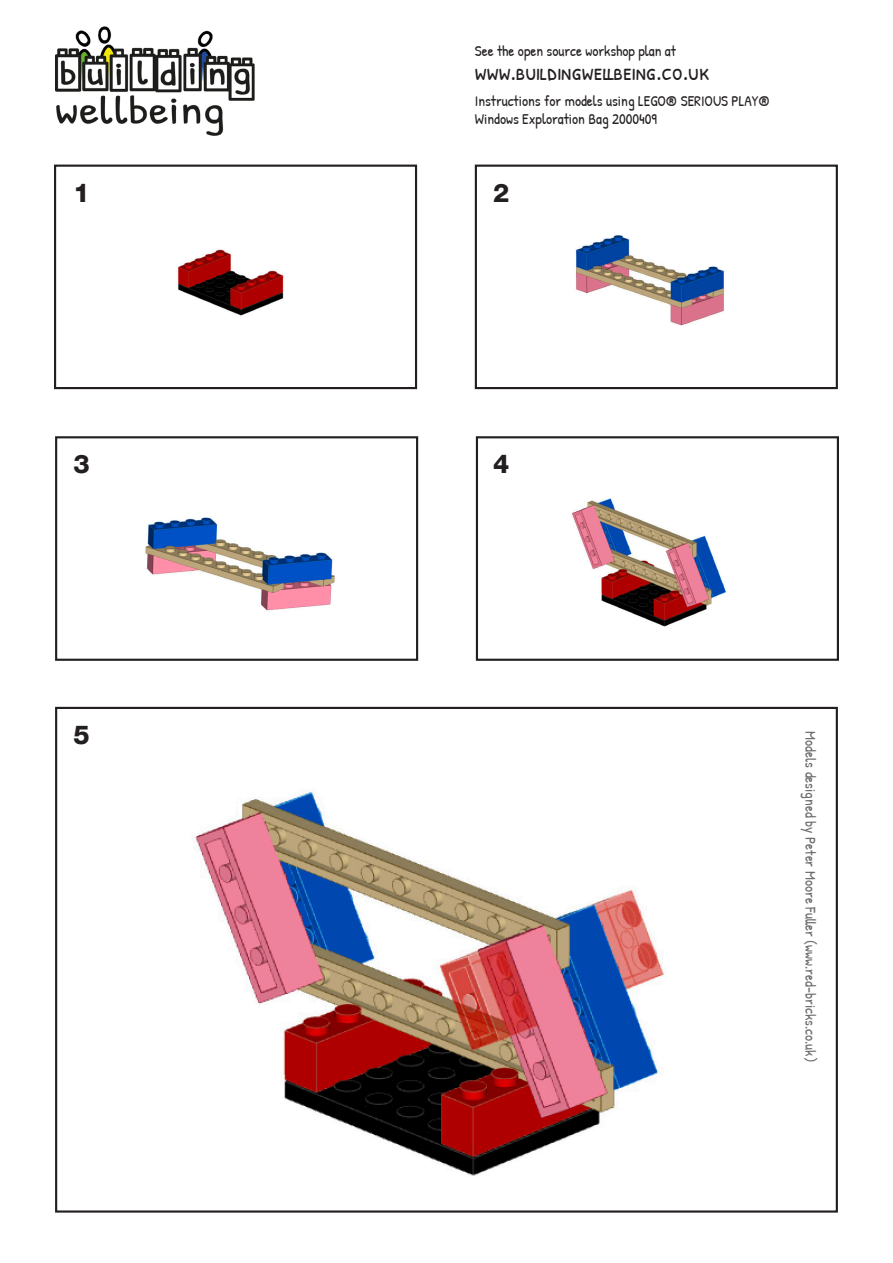
<style>
.page{position:relative;width:893px;height:1263px;background:#fff}
.page>*{position:absolute;margin:0;border:0;box-sizing:border-box;transform-origin:0 0}
.t1{font:800 25.8px "Helvetica Neue LT Com";color:#231f20}
.t2{font:24px "Patrick Hand SC";color:#231f20}
.t3{font:15px/18px "Patrick Hand";color:#231f20}
.t4{font:15px "Patrick Hand";color:#6c6d70}
</style>
<div class="page">
<img style="left:177px;top:249px;width:107px;height:67px">
<div style="left:54px;top:165px;width:363px;height:224px;border:2px solid #231f20"></div>
<img style="left:575px;top:235px;width:149px;height:91px">
<div style="left:475px;top:165px;width:363px;height:224px;border:2px solid #231f20"></div>
<img style="left:145px;top:517px;width:190px;height:94px">
<div style="left:55px;top:436px;width:363px;height:225px;border:2px solid #231f20"></div>
<img style="left:572px;top:498px;width:154px;height:129px">
<div style="left:476px;top:436px;width:363px;height:225px;border:2px solid #231f20"></div>
<img style="left:193px;top:790px;width:472px;height:386px">
<img style="left:55px;top:26px;width:200px;height:110px">
<p class="t1" style="left:73px;top:178px;width:18px">1</p>
<p class="t1" style="left:73px;top:448px;width:18px">3</p>
<p class="t1" style="left:73px;top:719px;width:18px">5</p>
<p class="t3" style="left:475px;top:41px;width:203px">See the open source workshop plan at</p>
<p class="t2" style="left:475px;top:55px;width:237px">www.buildingwellbeing.co.uk</p>
<p class="t3" style="left:475px;top:92px;width:296px">Instructions for models using LEGO® SERIOUS PLAY®<br>Windows Exploration Bag 2000409</p>
<p class="t1" style="left:493px;top:178px;width:18px">2</p>
<p class="t1" style="left:493px;top:448px;width:18px">4</p>
<p class="t4" style="left:821px;top:731px;width:332px;rotate:90deg">Models designed by Peter Moore Fuller (www.red-bricks.co.uk)</p>
</div>
